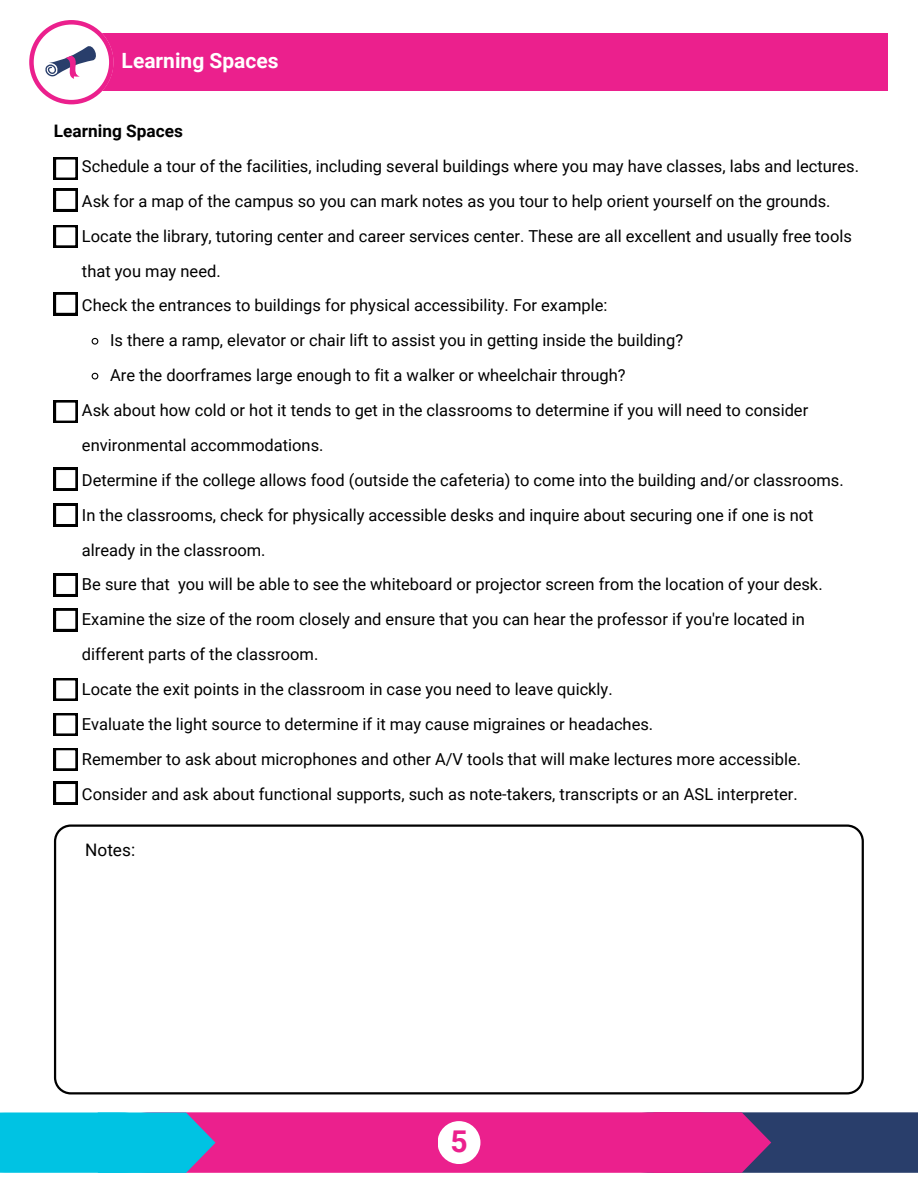
<style>
.page{position:relative;width:918px;height:1188px;background:#fff}
.page>*{position:absolute;margin:0;border:0;box-sizing:border-box;transform-origin:0 0}
.t1{font:700 30px "Roboto";color:#eb208d}
.t2{font:700 21px "Roboto";color:#fff}
.t3{font:700 17.25px "Roboto";color:#000}
.t4{font:17.25px "Roboto";color:#000}
.t5{font:16.5px/34.8px "Roboto";color:#000}
</style>
<div class="page">
<div style="left:90px;top:33px;width:798px;height:58px;background:#eb208d"></div>
<svg style="left:91px;top:337px;width:8px;height:8px"></svg>
<svg style="left:91px;top:372px;width:8px;height:8px"></svg>
<svg style="left:54px;top:157px;width:24px;height:23px"></svg>
<svg style="left:54px;top:189px;width:24px;height:22px"></svg>
<svg style="left:54px;top:225px;width:24px;height:23px"></svg>
<svg style="left:54px;top:400px;width:24px;height:23px"></svg>
<svg style="left:54px;top:468px;width:24px;height:22px"></svg>
<svg style="left:54px;top:504px;width:24px;height:22px"></svg>
<svg style="left:54px;top:574px;width:24px;height:22px"></svg>
<svg style="left:54px;top:609px;width:24px;height:22px"></svg>
<svg style="left:54px;top:678px;width:24px;height:23px"></svg>
<svg style="left:54px;top:748px;width:24px;height:23px"></svg>
<svg style="left:54px;top:782px;width:24px;height:22px"></svg>
<svg style="left:54px;top:824px;width:810px;height:270px"></svg>
<svg style="left:54px;top:293px;width:24px;height:22px"></svg>
<svg style="left:54px;top:713px;width:24px;height:23px"></svg>
<svg style="left:29px;top:20px;width:85px;height:84px"></svg>
<svg style="left:0;top:1112px;width:918px;height:61px;background:#944b9b"></svg>
<div style="left:438px;top:1121px;width:42px;height:43px;background:#fff;border-radius:50%"></div>
<p class="t2" style="left:122px;top:49px;width:158px">Learning Spaces</p>
<p class="t3" style="left:54px;top:121px;width:130px">Learning Spaces</p>
<p class="t5" style="left:82px;top:149px;width:779px">Schedule a tour of the facilities, including several buildings where you may have classes, labs and lectures.</p>
<p class="t5" style="left:82px;top:184px;width:750px">Ask for a map of the campus so you can mark notes as you tour to help orient yourself on the grounds.</p>
<p class="t5" style="left:82px;top:219px;width:771px">Locate the library, tutoring center and career services center. These are all excellent and usually free tools that you may need.</p>
<p class="t5" style="left:82px;top:288px;width:527px">Check the entrances to buildings for physical accessibility. For example:</p>
<p class="t5" style="left:110px;top:323px;width:575px">Is there a ramp, elevator or chair lift to assist you in getting inside the building?</p>
<p class="t5" style="left:110px;top:358px;width:517px">Are the doorframes large enough to fit a walker or wheelchair through?</p>
<p class="t5" style="left:82px;top:393px;width:728px">Ask about how cold or hot it tends to get in the classrooms to determine if you will need to consider environmental accommodations.</p>
<p class="t5" style="left:82px;top:463px;width:763px">Determine if the college allows food (outside the cafeteria) to come into the building and/or classrooms.</p>
<p class="t5" style="left:82px;top:498px;width:733px">In the classrooms, check for physically accessible desks and inquire about securing one if one is not already in the classroom.</p>
<p class="t5" style="left:82px;top:567px;width:742px">Be sure that you will be able to see the whiteboard or projector screen from the location of your desk.</p>
<p class="t5" style="left:82px;top:602px;width:725px">Examine the size of the room closely and ensure that you can hear the professor if you're located in different parts of the classroom.</p>
<p class="t5" style="left:82px;top:672px;width:532px">Locate the exit points in the classroom in case you need to leave quickly.</p>
<p class="t5" style="left:82px;top:707px;width:573px">Evaluate the light source to determine if it may cause migraines or headaches.</p>
<p class="t5" style="left:82px;top:742px;width:721px">Remember to ask about microphones and other A/V tools that will make lectures more accessible.</p>
<p class="t5" style="left:82px;top:777px;width:717px">Consider and ask about functional supports, such as note-takers, transcripts or an ASL interpreter.</p>
<p class="t4" style="left:85px;top:840px;width:51px">Notes:</p>
<p class="t1" style="left:450px;top:1124px;width:19px">5</p>
</div>
